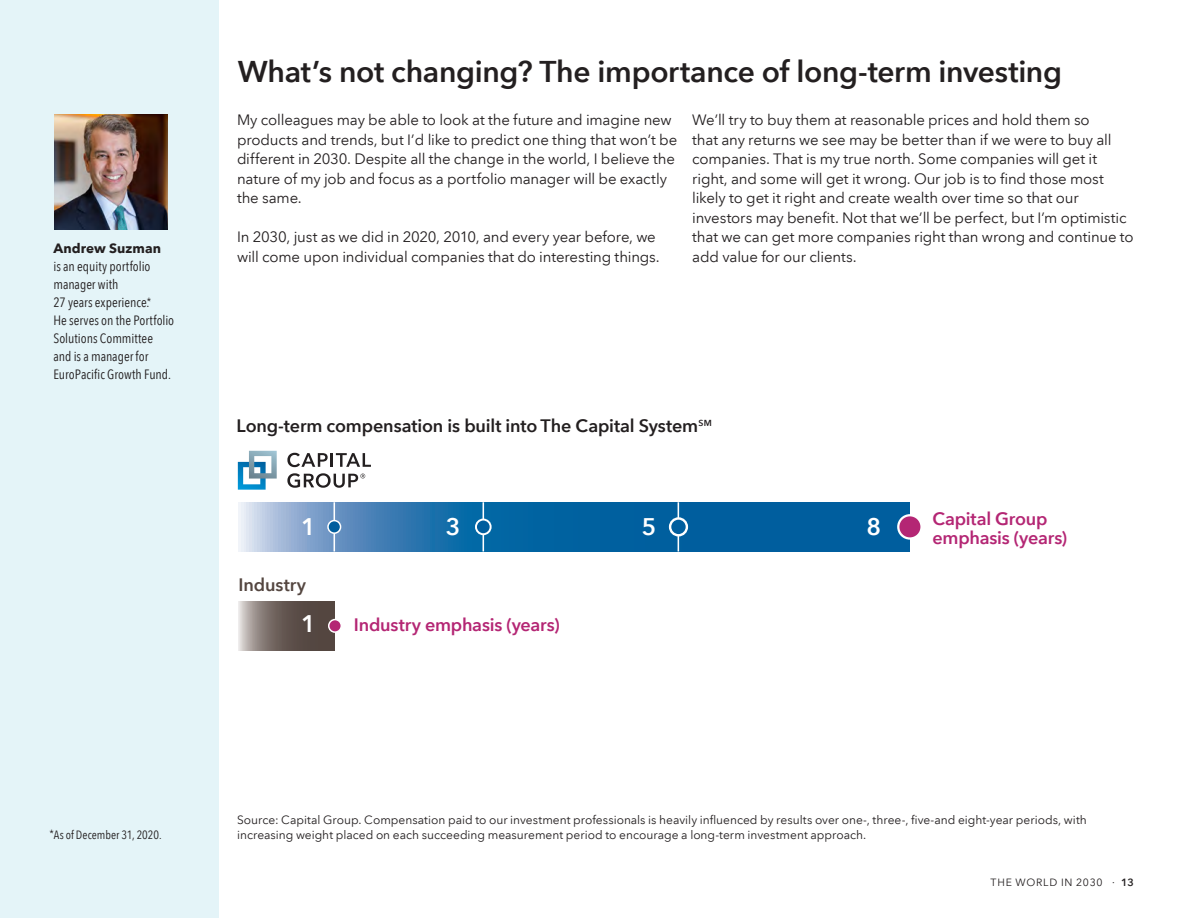
<style>
.page{position:relative;width:1188px;height:918px;background:#fff}
.page>*{position:absolute;margin:0;border:0;box-sizing:border-box;transform-origin:0 0}
.Body_9_12_Reg{font:600 30px "Avenir Next LT Com";letter-spacing:-.01em;color:#231f20}
.Body_9_12_Reg-2{font:600 24px "Avenir Next LT Com";color:#fff}
.Body_9_12_Reg-3{font:600 18px "Avenir Next LT Com";letter-spacing:-.01em;color:#231f20}
.Body_9_12_Reg-4{font:600 18px/19.5px "Avenir Next LT Com";letter-spacing:-.015em;color:#b42674}
.Body_9_12_Reg-5{font:600 18px "Avenir Next LT Com";letter-spacing:-.005em;color:#544640}
.Body_9_12_Reg-6{font:15px/19.5px "Avenir Next LT Com";letter-spacing:-.01em;color:#231f20}
.Body_9_12_Reg-7{font:condensed 13.5px/18px "Avenir Next LT Com";color:#231f20}
.Body_9_12_Reg-8{font:12px/15px "Avenir Next LT Com";color:#231f20}
.Body_9_12_Reg-9{font:condensed 12px "Avenir Next LT Com";letter-spacing:.005em;color:#231f20}
.NEW_Folio{font:10.5px "Avenir Next LT Com";letter-spacing:.075em;color:#231f20}
.s1{font-weight:700;font-stretch:normal}
.s2{font-style:inherit}
.s3{font-weight:600}
</style>
<div class="page">
<div style="left:0;top:0;width:219px;height:918px;background:#e4f4f8"></div>
<img style="left:54px;top:114px;width:114px;height:115px">
<svg style="left:238px;top:502px;width:672px;height:50px;background:#2372ab"></svg>
<hr style="left:334px;top:502px;width:1px;height:50px;background:#fff">
<svg style="left:898px;top:515px;width:24px;height:24px"></svg>
<div style="left:897px;top:514px;width:26px;height:26px;border:2px solid #fff;border-radius:50%"></div>
<hr style="left:483px;top:502px;width:1px;height:50px;background:#fff">
<hr style="left:678px;top:502px;width:1px;height:50px;background:#fff">
<div style="left:328px;top:521px;width:13px;height:12px;background:#005e9e;border-radius:50%"></div>
<div style="left:327px;top:520px;width:14px;height:14px;border:2px solid #fff;border-radius:50%"></div>
<div style="left:476px;top:520px;width:15px;height:14px;background:#005e9e;border-radius:50%"></div>
<div style="left:475px;top:519px;width:17px;height:16px;border:2px solid #fff;border-radius:50%"></div>
<svg style="left:670px;top:518px;width:17px;height:17px"></svg>
<div style="left:669px;top:517px;width:19px;height:19px;border:2px solid #fff;border-radius:50%"></div>
<svg style="left:287px;top:453px;width:84px;height:14px"></svg>
<svg style="left:287px;top:473px;width:78px;height:15px"></svg>
<svg style="left:238px;top:451px;width:39px;height:39px"></svg>
<svg style="left:238px;top:601px;width:96px;height:49px;background:#766a65"></svg>
<div style="left:329px;top:620px;width:12px;height:12px;background:#b42674;border-radius:50%"></div>
<div style="left:328px;top:619px;width:14px;height:14px;border:2px solid #fff;border-radius:50%"></div>
<p class="Body_9_12_Reg-7" style="left:53px;top:239px;width:122px"><span class="s1">Andrew Suzman<br></span>is an equity portfolio manager with<br>27 years experience.<sup>*<br></sup>He serves on the Portfolio<br>Solutions Committee and is a manager for<br>EuroPacific Growth Fund.</p>
<p class="Body_9_12_Reg" style="left:238px;top:53px;width:826px">What’s not changing? The importance of long-term investing</p>
<p class="Body_9_12_Reg-6" style="left:237px;top:110px;width:442px">My colleagues may be able to look at the future and imagine new products and trends, but I’d like to predict one thing that won’t be different in 2030. Despite all the change in the world, I believe the nature of my job and focus as a portfolio manager will be exactly the same.</p>
<p class="Body_9_12_Reg-6" style="left:237px;top:227px;width:424px">In 2030, just as we did in 2020, 2010, and every year before, we will come upon individual companies that do interesting things.</p>
<p class="Body_9_12_Reg-6" style="left:692px;top:110px;width:443px">We’ll try to buy them at reasonable prices and hold them so<br>that any returns we see may be better than if we were to buy all companies. That is my true north. Some companies will get it right, and some will get it wrong. Our job is to find those most likely to get it right and create wealth over time so that our investors may benefit. Not that we’ll be perfect, but I’m optimistic that we can get more companies right than wrong and continue to add value for our clients.</p>
<p class="Body_9_12_Reg-3" style="left:237px;top:415px;width:477px">Long-term compensation is built into The Capital System<sup>SM</sup></p>
<p class="Body_9_12_Reg-2" style="left:301px;top:512px;width:16px">1</p>
<p class="Body_9_12_Reg-2" style="left:446px;top:512px;width:16px">3</p>
<p class="Body_9_12_Reg-2" style="left:642px;top:512px;width:16px">5</p>
<p class="Body_9_12_Reg-2" style="left:866px;top:512px;width:16px">8</p>
<p class="Body_9_12_Reg-5" style="left:238px;top:573px;width:69px">Industry</p>
<p class="Body_9_12_Reg-2" style="left:301px;top:609px;width:16px">1</p>
<p class="Body_9_12_Reg-4" style="left:354px;top:615px;width:207px">Industry emphasis (years)</p>
<p class="Body_9_12_Reg-4" style="left:932px;top:508px;width:136px">Capital Group emphasis (years)</p>
<p class="Body_9_12_Reg-9" style="left:49px;top:828px;width:114px"><sup>*</sup>As of December 31, 2020.</p>
<p class="Body_9_12_Reg-8" style="left:237px;top:813px;width:851px">Source: Capital Group. Compensation paid to our investment professionals is heavily influenced by results over one-, three-, five-and eight-year periods, with increasing weight placed on each succeeding measurement period to encourage a long-term investment approach.</p>
<p class="NEW_Folio" style="left:991px;top:876px;width:145px">THE WORLD IN 2030 <span class="s2">·</span> <span class="s3">13</span></p>
</div>
